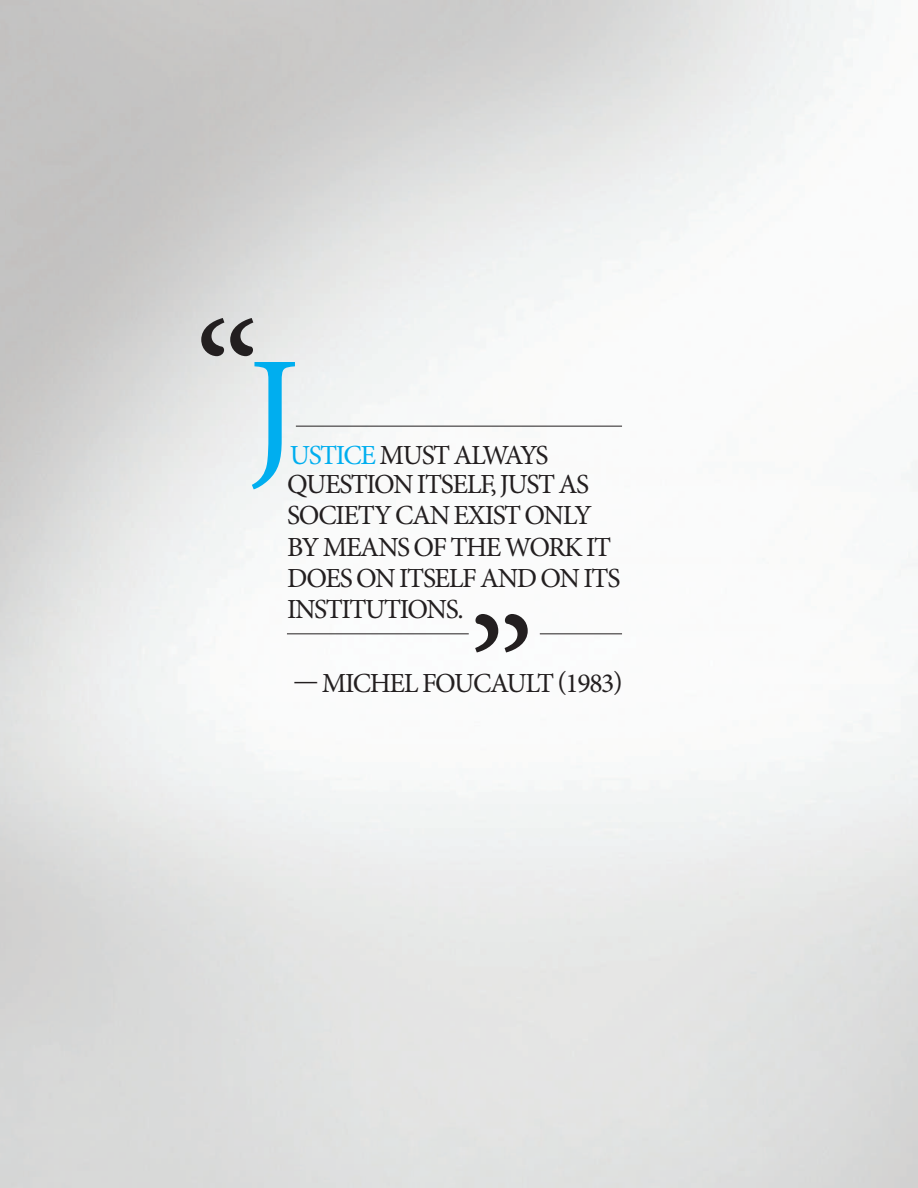
<style>
.page{position:relative;width:918px;height:1188px;background:#fff}
.page>*{position:absolute;margin:0;border:0;box-sizing:border-box;transform-origin:0 0}
.t1{font:165.3px "Minion Pro";color:#231f20}
.t2{font:156.3px "Minion Pro";color:#00aeef}
.t3{font:27.6px/31.2px "Minion Pro";letter-spacing:-.05em;color:#231f20}
.s1{color:#00aeef}
</style>
<div class="page">
<img style="left:0;top:0;width:918px;height:1188px">
<hr style="left:296px;top:426px;width:326px;height:1px;background:#231f20">
<hr style="left:287px;top:634px;width:182px;height:1px;background:#231f20">
<hr style="left:540px;top:634px;width:82px;height:1px;background:#231f20">
<h1 class="t1" style="left:194px;top:273px;width:67px">“</h1>
<h2 class="t2" style="left:248px;top:309px;width:53px">J</h2>
<p class="t3" style="left:290px;top:439px;width:260px"><span class="s1">USTICE</span> MUST ALWAYS</p>
<p class="t3" style="left:287px;top:469px;width:335px">QUESTION ITSELF, JUST AS<br>SOCIETY CAN EXIST ONLY<br>BY MEANS OF THE WORK IT<br>DOES ON ITSELF AND ON ITS<br>INSTITUTIONS.</p>
<h1 class="t1" style="left:468px;top:568px;width:68px">”</h1>
<p class="t3" style="left:293px;top:668px;width:331px">— MICHEL FOUCAULT (1983)</p>
</div>
